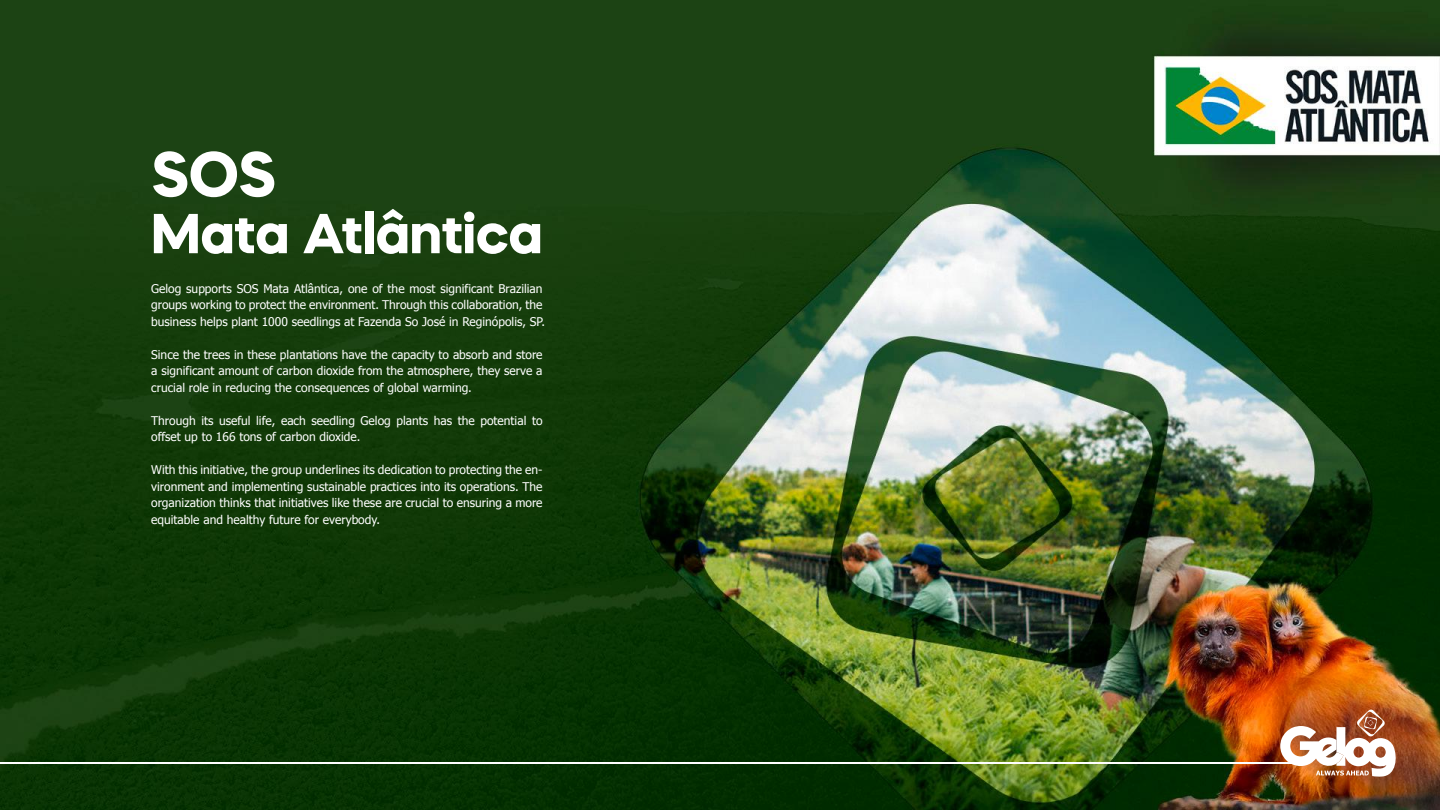
<style>
.page{position:relative;width:1440px;height:810px;background:#fff}
.page>*{position:absolute;margin:0;border:0;box-sizing:border-box;transform-origin:0 0}
.t1{font:700 63.22px "Mazzard H";color:#fff}
.t2{font:700 56.18px "Mazzard H";color:#fff}
.t3{font:12px/16.5px "Tahoma";color:#fff}
</style>
<div class="page">
<img style="left:0;top:0;width:1440px;height:810px">
<hr style="left:0;top:762px;width:1296px;height:2px;background:#fff">
<img style="left:1280px;top:709px;width:118px;height:68px">
<h1 class="t1" style="left:151px;top:132px;width:127px">SOS</h1>
<h2 class="t2" style="left:151px;top:196px;width:393px">Mata Atlântica</h2>
<p class="t3" style="left:151px;top:280px;width:395px">Gelog supports SOS Mata Atlântica, one of the most significant Brazilian groups working to protect the environment. Through this collaboration, the business helps plant 1000 seedlings at Fazenda So José in Reginópolis, SP.</p>
<p class="t3" style="left:151px;top:346px;width:393px;text-align:justify">Since the trees in these plantations have the capacity to absorb and store a significant amount of carbon dioxide from the atmosphere, they serve a crucial role in reducing the consequences of global warming.</p>
<p class="t3" style="left:151px;top:412px;width:393px">Through its useful life, each seedling Gelog plants has the potential to offset up to 166 tons of carbon dioxide.</p>
<p class="t3" style="left:151px;top:461px;width:393px;text-align:justify">With this initiative, the group underlines its dedication to protecting the en&shy;vironment and implementing sustainable practices into its operations. The organization thinks that initiatives like these are crucial to ensuring a more equitable and healthy future for everybody.</p>
</div>
